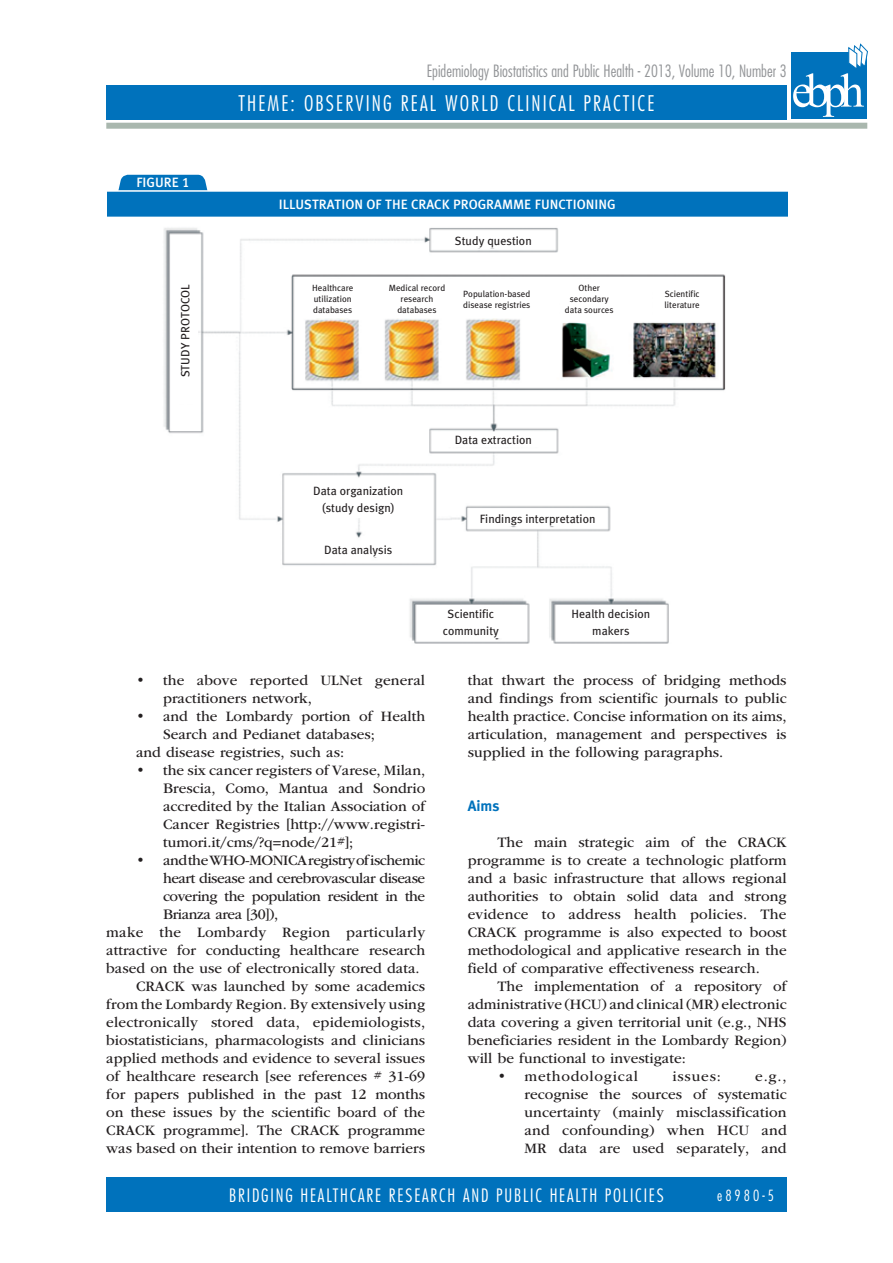
<style>
.page{position:relative;width:893px;height:1263px;background:#fff}
.page>*{position:absolute;margin:0;border:0;box-sizing:border-box;transform-origin:0 0}
.t1{font:300 condensed 21px "Futura Std";letter-spacing:.1em;color:#fff}
.t2{font:300 condensed 18px "Futura Std";color:#fff}
.t3{font:300 condensed 16.5px "Futura Std";color:#939598}
.t4{font:15px/18px "ITC Garamond Std";color:#231f20;text-align:justify}
.t5{font:15px "ITC Garamond Std";letter-spacing:-.03em;color:#231f20}
.t6{font:15px "ITC Garamond Std";letter-spacing:.02em;color:#231f20}
.t7{font:15px "ITC Garamond Std";letter-spacing:.05em;color:#231f20}
.t8{font:300 condensed 15px "Futura Std";letter-spacing:.2em;color:#fff}
.t9{font:700 15px "Meta Plus";color:#0072bc}
.t10{font:13.5px "Meta Plus Medium Caps";color:#fff}
.t11{font:12px/16.5px "Meta Plus";color:#231f20;text-align:center}
.t12{font:9px/10.8px "Meta Plus";color:#231f20}
</style>
<div class="page">
<div style="left:106px;top:85px;width:681px;height:34px;background:#0072bc"></div>
<div style="left:106px;top:1178px;width:681px;height:34px;background:#0072bc"></div>
<div style="left:106px;top:123px;width:761px;height:6px;background:#a9b7ae"></div>
<div style="left:791px;top:52px;width:76px;height:67px;background:#0072bc"></div>
<svg style="left:793px;top:43px;width:75px;height:74px"></svg>
<svg style="left:118px;top:175px;width:90px;height:15px"></svg>
<div style="left:107px;top:191px;width:680px;height:26px;background:#0072bc"></div>
<hr style="left:106px;top:190px;width:702px;height:2px;background:#fff">
<img style="left:164px;top:228px;width:562px;height:416px">
<div style="left:172px;top:257px;width:25px;height:147px;background:#fff"></div>
<div style="left:435px;top:233px;width:117px;height:15px;background:#fff"></div>
<div style="left:435px;top:432px;width:117px;height:15px;background:#fff"></div>
<div style="left:299px;top:479px;width:118px;height:39px;background:#fff"></div>
<div style="left:299px;top:542px;width:118px;height:14px;background:#fff"></div>
<div style="left:471px;top:511px;width:133px;height:14px;background:#fff"></div>
<div style="left:417px;top:605px;width:108px;height:33px;background:#fff"></div>
<div style="left:557px;top:605px;width:108px;height:33px;background:#fff"></div>
<div style="left:304px;top:279px;width:57px;height:39px;background:#fff"></div>
<div style="left:381px;top:279px;width:72px;height:39px;background:#fff"></div>
<div style="left:458px;top:279px;width:78px;height:39px;background:#fff"></div>
<div style="left:561px;top:279px;width:57px;height:39px;background:#fff"></div>
<div style="left:653px;top:279px;width:58px;height:39px;background:#fff"></div>
<p class="t3" style="left:427px;top:62px;width:361px">Epidemiology Biostatistics and Public Health - 2013, Volume 10, Number 3</p>
<p class="t10" style="left:136px;top:175px;width:55px">FIGURE 1</p>
<p class="t11" style="left:177px;top:377px;width:95px;rotate:-90deg">STUDY PROTOCOL</p>
<h1 class="t1" style="left:238px;top:91px;width:417px">THEME: OBSERVING REAL WORLD CLINICAL PRACTICE</h1>
<p class="t10" style="left:279px;top:197px;width:337px">ILLUSTRATION OF THE CRACK PROGRAMME FU NCTIONI NG</p>
<p class="t11" style="left:455px;top:233px;width:78px">Study question</p>
<p class="t12" style="left:312px;top:283px;width:43px">Healthcare utilization databases</p>
<p class="t12" style="left:389px;top:283px;width:58px;text-align:center">Medical record research databases</p>
<p class="t12" style="left:463px;top:288px;width:69px">Population-based disease registries</p>
<p class="t12" style="left:565px;top:283px;width:50px;text-align:center">Other secondary data sources</p>
<p class="t12" style="left:664px;top:288px;width:37px">Scientific literature</p>
<p class="t11" style="left:313px;top:483px;width:91px">Data organization (study design)</p>
<p class="t11" style="left:324px;top:541px;width:69px">Data analysis</p>
<p class="t11" style="left:455px;top:432px;width:79px">Data extraction</p>
<p class="t11" style="left:480px;top:510px;width:117px">Findings interpretation</p>
<p class="t11" style="left:443px;top:606px;width:58px">Scientific community</p>
<p class="t11" style="left:572px;top:606px;width:80px">Health decision makers</p>
<p class="t4" style="left:163px;top:671px;width:264px;text-indent:-27px">• the above reported ULNet general practitioners network,</p>
<p class="t4" style="left:136px;top:707px;width:291px">• and the Lombardy portion of Health</p>
<p class="t4" style="left:163px;top:725px;width:213px">Search and Pedianet databases;</p>
<p class="t4" style="left:136px;top:743px;width:210px">and disease registries, such as:</p>
<p class="t4" style="left:163px;top:761px;width:264px;text-indent:-27px">• the six cancer registers of Varese, Milan, Brescia, Como, Mantua and Sondrio accredited by the Italian Association of Cancer Registries [http://www.registri&shy;tumori.it/cms/?q=node/21#];</p>
<p class="t5" style="left:136px;top:852px;width:291px">• and the WHO-MONICA registry of ischemic</p>
<p class="t5" style="left:163px;top:870px;width:264px">heart disease and cerebrovascular disease</p>
<p class="t5" style="left:163px;top:888px;width:264px">covering the population resident in the</p>
<p class="t5" style="left:163px;top:906px;width:117px">Brianza area [30]),</p>
<p class="t6" style="left:106px;top:924px;width:320px">make the Lombardy Region particularly</p>
<p class="t4" style="left:106px;top:941px;width:320px">attractive for conducting healthcare research</p>
<p class="t4" style="left:106px;top:959px;width:315px">based on the use of electronically stored data.</p>
<p class="t4" style="left:136px;top:977px;width:291px">CRACK was launched by some academics</p>
<p class="t4" style="left:106px;top:995px;width:320px">from the Lombardy Region. By extensively using</p>
<p class="t4" style="left:106px;top:1013px;width:320px">electronically stored data, epidemiologists,</p>
<p class="t4" style="left:106px;top:1031px;width:320px">biostatisticians, pharmacologists and clinicians</p>
<p class="t4" style="left:106px;top:1049px;width:320px">applied methods and evidence to several issues</p>
<p class="t4" style="left:106px;top:1067px;width:320px">of healthcare research [see references # 31-69</p>
<p class="t4" style="left:106px;top:1085px;width:320px">for papers published in the past 12 months</p>
<p class="t4" style="left:106px;top:1103px;width:320px">on these issues by the scientific board of the</p>
<p class="t4" style="left:106px;top:1121px;width:320px">CRACK programme]. The CRACK programme</p>
<p class="t4" style="left:106px;top:1139px;width:320px">was based on their intention to remove barriers</p>
<p class="t4" style="left:468px;top:671px;width:320px">that thwart the process of bridging methods and findings from scientific journals to public health practice. Concise information on its aims, articulation, management and perspectives is supplied in the following paragraphs.</p>
<p class="t9" style="left:468px;top:797px;width:33px">Aims</p>
<p class="t4" style="left:468px;top:833px;width:320px;text-indent:30px">The main strategic aim of the CRACK programme is to create a technologic platform and a basic infrastructure that allows regional authorities to obtain solid data and strong evidence to address health policies. The CRACK programme is also expected to boost methodological and applicative research in the field of comparative effectiveness research.</p>
<p class="t4" style="left:468px;top:977px;width:320px;text-indent:30px">The implementation of a repository of administrative (HCU) and clinical (MR) electronic data covering a given territorial unit (e.g., NHS beneficiaries resident in the Lombardy Region) will be functional to investigate:</p>
<p class="t7" style="left:497px;top:1068px;width:142px">• methodological</p>
<p class="t4" style="left:672px;top:1067px;width:50px">issues:</p>
<p class="t4" style="left:524px;top:1067px;width:264px;text-indent:231px">e.g., recognise the sources of systematic uncertainty (mainly misclassification and confounding) when HCU and MR data are used separately, and</p>
<p class="t2" style="left:229px;top:1185px;width:18px">Bridging</p>
<p class="t2" style="left:300px;top:1185px;width:9px">healthcare</p>
<p class="t2" style="left:389px;top:1185px;width:10px">research</p>
<p class="t2" style="left:463px;top:1185px;width:10px">and</p>
<p class="t2" style="left:496px;top:1185px;width:26px">public</p>
<p class="t2" style="left:550px;top:1185px;width:9px">health</p>
<p class="t2" style="left:605px;top:1185px;width:9px">policies</p>
<p class="t8" style="left:717px;top:1187px;width:58px">e8980-5</p>
</div>
